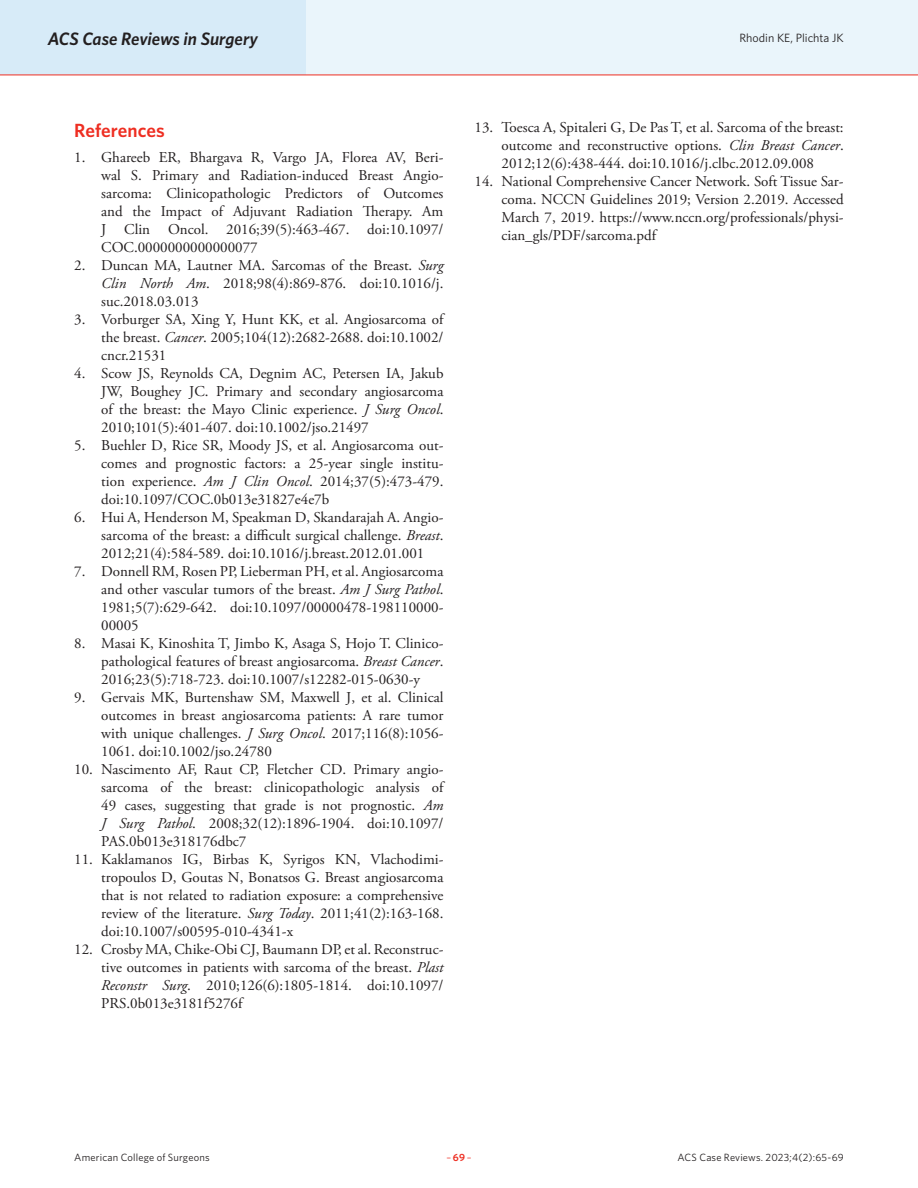
<style>
.page{position:relative;width:918px;height:1188px;background:#fff}
.page>*{position:absolute;margin:0;border:0;box-sizing:border-box;transform-origin:0 0}
.Article_Subhead{font:600 19.2px "Whitney";color:#ee2e22}
.t1{font:italic 600 18px "Whitney";letter-spacing:-.005em;color:#231f20}
.t2{font:15px/18px "Adobe Garamond Pro";color:#231f20;text-align:justify}
.t3{font:12px "Whitney";color:#231f20}
.t4{font:10.5px "Whitney";letter-spacing:.015em;color:#231f20}
.t5{font:10.5px "Whitney";color:#ee2e22}
.s1{font-style:italic}
.s2{font-weight:600}
</style>
<div class="page">
<div style="left:0;top:0;width:918px;height:75px;background:#eaf5fb"></div>
<div style="left:0;top:0;width:306px;height:75px;background:#d7ebf8"></div>
<hr style="left:0;top:75px;width:918px;height:1px;background:#ee2e22">
<p class="t1" style="left:48px;top:26px;width:212px">ACS Case Reviews in Surgery</p>
<p class="t3" style="left:740px;top:30px;width:106px">Rhodin KE, Plichta JK</p>
<p class="Article_Subhead" style="left:74px;top:117px;width:92px">References</p>
<p class="t2" style="left:101px;top:149px;width:344px;text-indent:-27px">1. Ghareeb ER, Bhargava R, Vargo JA, Florea AV, Beri&shy;wal S. Primary and Radiation-induced Breast Angio&shy;sarcoma: Clinicopathologic Predictors of Outcomes and the Impact of Adjuvant Radiation Therapy. Am J Clin Oncol. 2016;39(5):463-467. doi:10.1097/ COC.0000000000000077</p>
<p class="t2" style="left:101px;top:257px;width:344px;text-indent:-27px">2. Duncan MA, Lautner MA. Sarcomas of the Breast. <span class="s1">Surg Clin North Am</span>. 2018;98(4):869-876. doi:10.1016/j. suc.2018.03.013</p>
<p class="t2" style="left:101px;top:311px;width:344px;text-indent:-27px">3. Vorburger SA, Xing Y, Hunt KK, et al. Angiosarcoma of the breast. <span class="s1">Cancer</span>. 2005;104(12):2682-2688. doi:10.1002/ cncr.21531</p>
<p class="t2" style="left:101px;top:365px;width:344px;text-indent:-27px">4. Scow JS, Reynolds CA, Degnim AC, Petersen IA, Jakub JW, Boughey JC. Primary and secondary angiosarcoma of the breast: the Mayo Clinic experience. <span class="s1">J Surg Oncol</span>.<br>2010;101(5):401-407. doi:10.1002/jso.21497</p>
<p class="t2" style="left:101px;top:437px;width:344px;text-indent:-27px">5. Buehler D, Rice SR, Moody JS, et al. Angiosarcoma out&shy;comes and prognostic factors: a 25-year single institu&shy;tion experience. <span class="s1">Am J Clin Oncol</span>. 2014;37(5):473-479. doi:10.1097/COC.0b013e31827e4e7b</p>
<p class="t2" style="left:101px;top:509px;width:344px;text-indent:-27px">6. Hui A, Henderson M, Speakman D, Skandarajah A. Angio&shy;sarcoma of the breast: a difficult surgical challenge. <span class="s1">Breast</span>.<br>2012;21(4):584-589. doi:10.1016/j.breast.2012.01.001</p>
<p class="t2" style="left:101px;top:563px;width:344px;text-indent:-27px">7. Donnell RM, Rosen PP, Lieberman PH, et al. Angiosarcoma and other vascular tumors of the breast. <span class="s1">Am J Surg Pathol</span>.<br>1981;5(7):629-642. doi:10.1097/00000478-198110000- 00005</p>
<p class="t2" style="left:101px;top:635px;width:344px;text-indent:-27px">8. Masai K, Kinoshita T, Jimbo K, Asaga S, Hojo T. Clinico&shy;pathological features of breast angiosarcoma. <span class="s1">Breast Cancer</span>.<br>2016;23(5):718-723. doi:10.1007/s12282-015-0630-y</p>
<p class="t2" style="left:101px;top:689px;width:344px;text-indent:-27px">9. Gervais MK, Burtenshaw SM, Maxwell J, et al. Clinical outcomes in breast angiosarcoma patients: A rare tumor with unique challenges. <span class="s1">J Surg Oncol</span>. 2017;116(8):1056- 1061. doi:10.1002/jso.24780</p>
<p class="t2" style="left:101px;top:761px;width:344px;text-indent:-27px">10. Nascimento AF, Raut CP, Fletcher CD. Primary angio&shy;sarcoma of the breast: clinicopathologic analysis of 49 cases, suggesting that grade is not prognostic. <span class="s1">Am J Surg Pathol</span>. 2008;32(12):1896-1904. doi:10.1097/ PAS.0b013e318176dbc7</p>
<p class="t2" style="left:101px;top:851px;width:344px;text-indent:-27px">11. Kaklamanos IG, Birbas K, Syrigos KN, Vlachodimi&shy;tropoulos D, Goutas N, Bonatsos G. Breast angiosarcoma that is not related to radiation exposure: a comprehensive review of the literature. <span class="s1">Surg Today</span>. 2011;41(2):163-168. doi:10.1007/s00595-010-4341-x</p>
<p class="t2" style="left:101px;top:941px;width:344px;text-indent:-27px">12. Crosby MA, Chike-Obi CJ, Baumann DP, et al. Reconstruc&shy;tive outcomes in patients with sarcoma of the breast. <span class="s1">Plast Reconstr Surg</span>. 2010;126(6):1805-1814. doi:10.1097/ PRS.0b013e3181f5276f</p>
<p class="t2" style="left:502px;top:119px;width:344px;text-indent:-27px">13. Toesca A, Spitaleri G, De Pas T, et al. Sarcoma of the breast: outcome and reconstructive options. <span class="s1">Clin Breast Cancer</span>.<br>2012;12(6):438-444. doi:10.1016/j.clbc.2012.09.008</p>
<p class="t2" style="left:502px;top:173px;width:344px;text-indent:-27px">14. National Comprehensive Cancer Network. Soft Tissue Sar&shy;coma. NCCN Guidelines 2019; Version 2.2019. Accessed March 7, 2019. https://www.nccn.org/professionals/physi&shy;cian_gls/PDF/sarcoma.pdf</p>
<p class="t4" style="left:74px;top:1150px;width:137px">American College of Surgeons</p>
<p class="t5" style="left:446px;top:1150px;width:27px">–<span class="s2">69</span>–</p>
<p class="t4" style="left:677px;top:1150px;width:168px">ACS Case Reviews. 2023;4(2):65-69</p>
</div>
